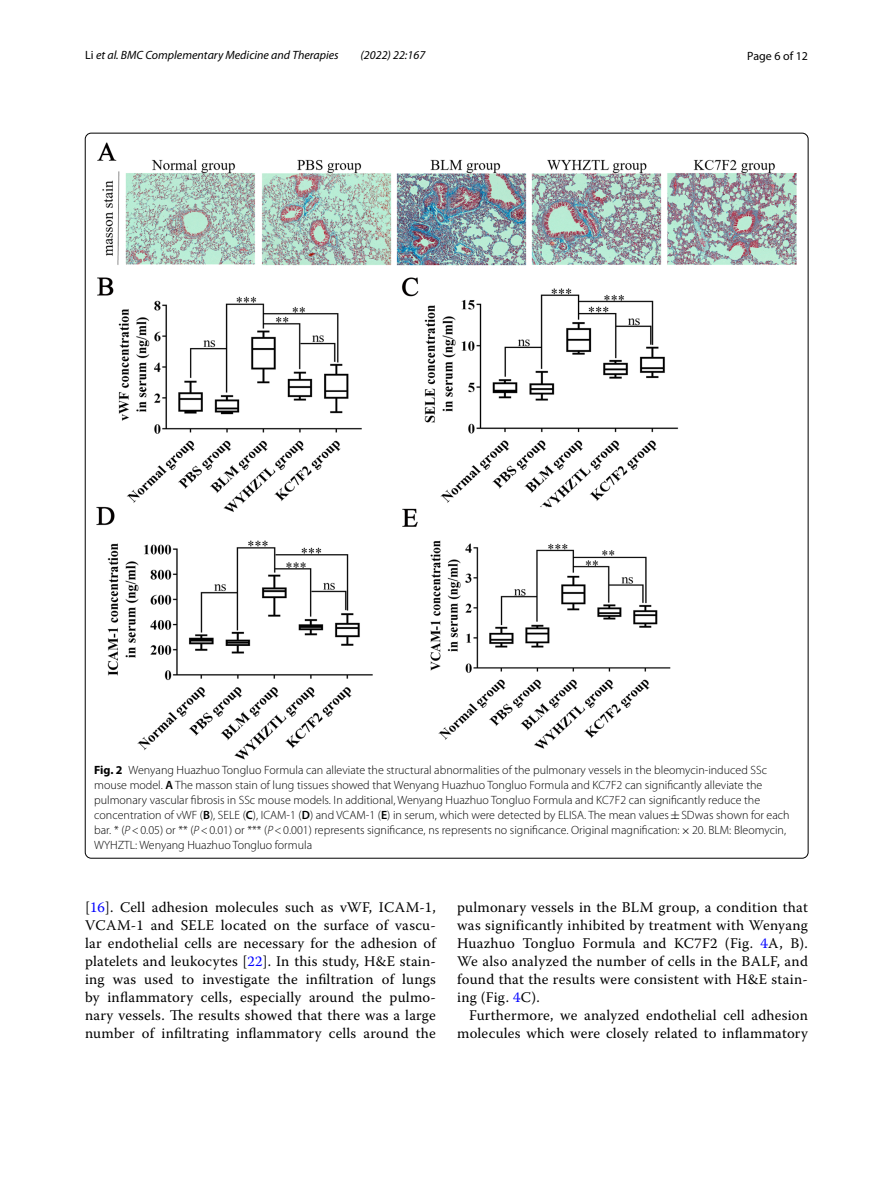
<style>
.page{position:relative;width:893px;height:1187px;background:#fff}
.page>*{position:absolute;margin:0;border:0;box-sizing:border-box;transform-origin:0 0}
.t1{font:14.7px/18px "Warnock Pro";letter-spacing:.015em;color:#000;text-align:justify}
.t2{font:300 12px/15px "Myriad Pro";color:#000}
.t3{font:italic 12px "Myriad Pro";color:#000}
.t4{font:12px "Myriad Pro";color:#000}
.s1{font-style:normal}
.s2{font-weight:700}
.s3{font-weight:600}
.s4{font-family:"MTSY";font-weight:400}
.s5{font-style:italic}
.s6{color:#00f}
</style>
<div class="page">
<img style="left:96px;top:142px;width:701px;height:617px">
<p class="t3" style="left:85px;top:48px;width:255px"><span class="s1">Li</span> et al. BMC Complementary Medicine and Therapies</p>
<p class="t3" style="left:361px;top:48px;width:66px">(2022) 22:167</p>
<p class="t4" style="left:747px;top:48px;width:62px">Page 6 of 12</p>
<p class="t2" style="left:94px;top:762px;width:697px"><span class="s2">Fig. 2</span> Wenyang Huazhuo Tongluo Formula can alleviate the structural abnormalities of the pulmonary vessels in the bleomycin-induced SSc mouse model. <span class="s3">A</span> The masson stain of lung tissues showed that Wenyang Huazhuo Tongluo Formula and KC7F2 can significantly alleviate the pulmonary vascular fibrosis in SSc mouse models. In additional, Wenyang Huazhuo Tongluo Formula and KC7F2 can significantly reduce the concentration of vWF (<span class="s3">B</span>), SELE (<span class="s3">C</span>), ICAM-1 (<span class="s3">D</span>) and VCAM-1 (<span class="s3">E</span>) in serum, which were detected by ELISA. The mean values<span class="s4">±</span>SDwas shown for each bar. * (<span class="s5">P</span>&lt;0.05) or ** (<span class="s5">P</span>&lt;0.01) or *** (<span class="s5">P</span>&lt;0.001) represents significance, ns represents no significance. Original magnification:<span class="s4">×</span>20. BLM: Bleomycin, WYHZTL: Wenyang Huazhuo Tongluo formula</p>
<p class="t1" style="left:85px;top:897px;width:352px">[<span class="s6">16</span>]. Cell adhesion molecules such as vWF, ICAM-1, VCAM-1 and SELE located on the surface of vascu&shy;lar endothelial cells are necessary for the adhesion of platelets and leukocytes [<span class="s6">22</span>]. In this study, H&amp;E stain&shy;ing was used to investigate the infiltration of lungs by inflammatory cells, especially around the pulmo&shy;nary vessels. The results showed that there was a large number of infiltrating inflammatory cells around the</p>
<p class="t1" style="left:457px;top:897px;width:352px">pulmonary vessels in the BLM group, a condition that was significantly inhibited by treatment with Wenyang Huazhuo Tongluo Formula and KC7F2 (Fig. <span class="s6">4</span>A, B).<br>We also analyzed the number of cells in the BALF, and found that the results were consistent with H&amp;E stain&shy;ing (Fig. <span class="s6">4</span>C).</p>
<p class="t1" style="left:457px;top:1005px;width:352px;text-align:right">Furthermore, we analyzed endothelial cell adhesion molecules which were closely related to inflammatory</p>
</div>
